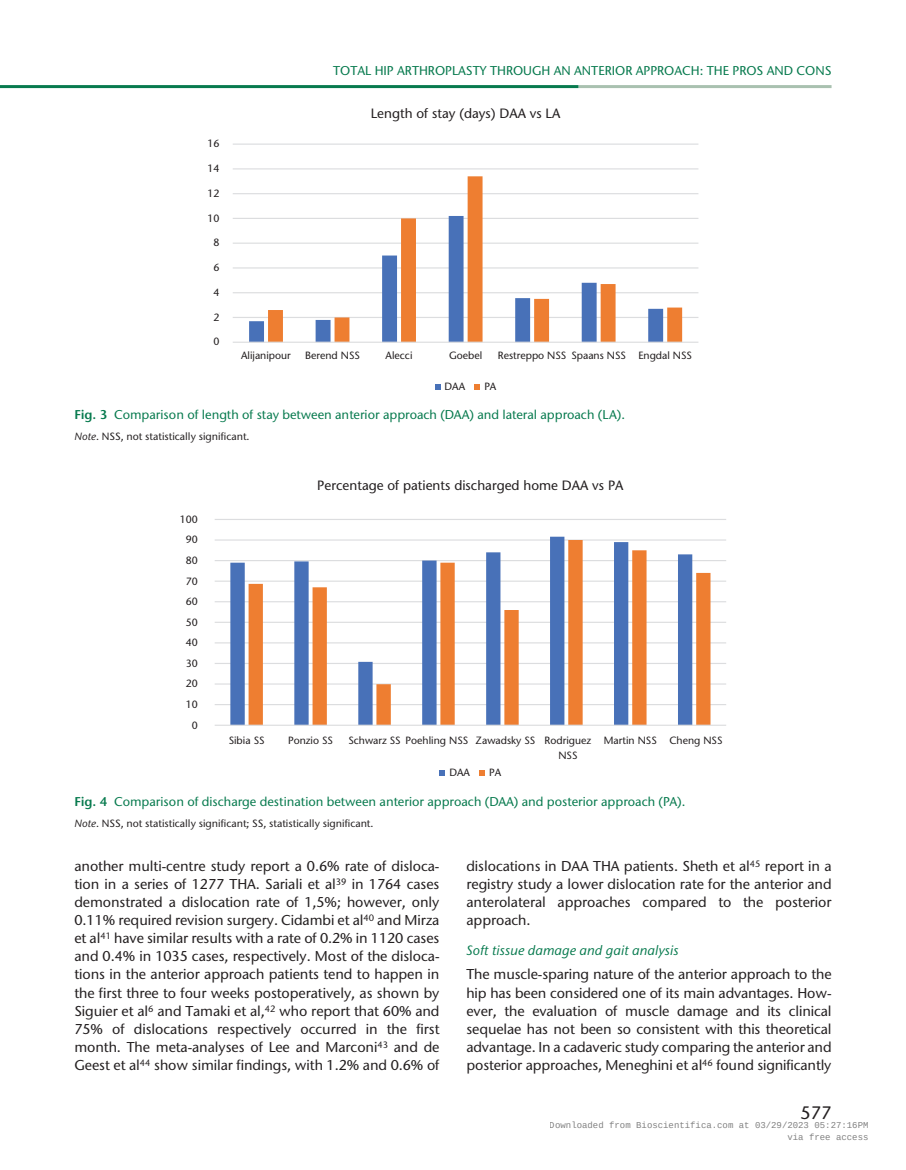
<style>
.page{position:relative;width:906px;height:1170px;background:#fff}
.page>*{position:absolute;margin:0;border:0;box-sizing:border-box;transform-origin:0 0}
.t1{font:500 18px "Stone Sans ITC Pro";color:#231f20}
.t2{font:500 14.25px/18px "Stone Sans ITC Pro";letter-spacing:-.005em;color:#231f20;text-align:justify}
.t3{font:500 13.5px "Stone Sans Std";color:#231f20}
.t4{font:italic 500 13.5px "Stone Sans ITC Pro";color:#077a4e}
.t5{font:500 12.75px "Stone Sans ITC Pro";color:#077a4e}
.t6{font:500 10.5px/15px "Stone Sans Std";color:#231f20}
.t7{font:500 10.5px "Stone Sans ITC Pro";color:#231f20}
.t8{font:9px/12px "Liberation Mono";color:rgb(0 0 0/.5);text-align:right}
.s1{font-weight:600}
.s2{font-style:italic}
</style>
<div class="page">
<hr style="left:578px;top:85px;width:253px;height:3px;background:#a9c1b0">
<hr style="left:0;top:85px;width:578px;height:3px;background:#077a4e">
<hr style="left:215px;top:704px;width:511px;height:1px;background:#dcdddf">
<hr style="left:215px;top:683px;width:511px;height:1px;background:#dcdddf">
<hr style="left:215px;top:662px;width:511px;height:2px;background:#dcdddf">
<hr style="left:215px;top:642px;width:511px;height:1px;background:#dcdddf">
<hr style="left:215px;top:621px;width:511px;height:2px;background:#dcdddf">
<hr style="left:215px;top:601px;width:511px;height:1px;background:#dcdddf">
<hr style="left:215px;top:580px;width:511px;height:1px;background:#dcdddf">
<hr style="left:215px;top:560px;width:511px;height:1px;background:#dcdddf">
<hr style="left:215px;top:539px;width:511px;height:1px;background:#dcdddf">
<hr style="left:215px;top:519px;width:511px;height:1px;background:#dcdddf">
<svg style="left:230px;top:536px;width:462px;height:188px"></svg>
<svg style="left:248px;top:540px;width:462px;height:184px"></svg>
<hr style="left:215px;top:724px;width:511px;height:1px;background:#dcdddf">
<svg style="left:439px;top:770px;width:6px;height:6px"></svg>
<svg style="left:479px;top:770px;width:6px;height:6px"></svg>
<hr style="left:233px;top:317px;width:465px;height:1px;background:#dcdddf">
<hr style="left:233px;top:292px;width:465px;height:1px;background:#dcdddf">
<hr style="left:233px;top:267px;width:465px;height:1px;background:#dcdddf">
<hr style="left:233px;top:242px;width:465px;height:2px;background:#dcdddf">
<hr style="left:233px;top:218px;width:465px;height:1px;background:#dcdddf">
<hr style="left:233px;top:193px;width:465px;height:1px;background:#dcdddf">
<hr style="left:233px;top:168px;width:465px;height:1px;background:#dcdddf">
<hr style="left:233px;top:143px;width:465px;height:2px;background:#dcdddf">
<svg style="left:249px;top:242px;width:19px;height:99px"></svg>
<svg style="left:268px;top:176px;width:414px;height:165px"></svg>
<hr style="left:233px;top:341px;width:465px;height:2px;background:#dcdddf">
<svg style="left:435px;top:384px;width:5px;height:5px"></svg>
<svg style="left:474px;top:384px;width:6px;height:5px"></svg>
<p class="t5" style="left:333px;top:63px;width:16px">Total</p>
<p class="t5" style="left:375px;top:63px;width:7px">hip</p>
<p class="t5" style="left:397px;top:63px;width:9px">arthroplast</p>
<p class="t5" style="left:480px;top:63px;width:20px">y through</p>
<p class="t5" style="left:554px;top:63px;width:29px">an anterior</p>
<p class="t5" style="left:636px;top:63px;width:9px">approach</p>
<p class="t5" style="left:700px;top:63px;width:16px">: the</p>
<p class="t5" style="left:732px;top:63px;width:9px">pros</p>
<p class="t5" style="left:766px;top:63px;width:10px">and</p>
<p class="t5" style="left:796px;top:63px;width:10px">cons</p>
<p class="t6" style="left:207px;top:136px;width:14px">16</p>
<p class="t6" style="left:207px;top:161px;width:14px">14</p>
<p class="t6" style="left:207px;top:186px;width:14px">12</p>
<p class="t6" style="left:207px;top:210px;width:14px">10</p>
<p class="t6" style="left:213px;top:235px;width:8px">8</p>
<p class="t6" style="left:213px;top:260px;width:8px">6</p>
<p class="t6" style="left:213px;top:284px;width:8px">4</p>
<p class="t6" style="left:213px;top:309px;width:8px">2</p>
<p class="t6" style="left:213px;top:334px;width:8px">0</p>
<p class="t3" style="left:371px;top:105px;width:191px">Length of stay (days) DAA vs LA</p>
<p class="t6" style="left:241px;top:348px;width:51px">Alijanipour</p>
<p class="t6" style="left:305px;top:348px;width:56px">Berend NSS</p>
<p class="t6" style="left:386px;top:348px;width:28px">Alecci</p>
<p class="t6" style="left:449px;top:348px;width:35px">Goebel</p>
<p class="t6" style="left:498px;top:348px;width:196px">Restreppo NSS Spaans NSS Engdal NSS</p>
<p class="t6" style="left:444px;top:378px;width:22px">DAA</p>
<p class="t6" style="left:484px;top:378px;width:14px">PA</p>
<p class="t5" style="left:74px;top:407px;width:552px"><span class="s1">Fig. 3</span> Comparison of length of stay between anterior approach (DAA) and lateral approach (LA).</p>
<p class="t7" style="left:74px;top:430px;width:177px"><span class="s2">Note</span>. NSS, not statistically significant.</p>
<p class="t6" style="left:180px;top:511px;width:20px">100</p>
<p class="t6" style="left:186px;top:532px;width:14px">90</p>
<p class="t6" style="left:186px;top:553px;width:14px">80</p>
<p class="t6" style="left:186px;top:573px;width:14px">70</p>
<p class="t6" style="left:186px;top:594px;width:14px">60</p>
<p class="t6" style="left:186px;top:614px;width:14px">50</p>
<p class="t6" style="left:186px;top:635px;width:14px">40</p>
<p class="t6" style="left:186px;top:655px;width:14px">30</p>
<p class="t6" style="left:186px;top:676px;width:14px">20</p>
<p class="t6" style="left:186px;top:696px;width:14px">10</p>
<p class="t6" style="left:192px;top:717px;width:8px">0</p>
<p class="t3" style="left:317px;top:477px;width:308px">Percentage of patients discharged home DAA vs PA</p>
<p class="t6" style="left:229px;top:732px;width:37px">Sibia SS</p>
<p class="t6" style="left:288px;top:732px;width:46px">Ponzio SS</p>
<p class="t6" style="left:558px;top:732px;width:34px;text-indent:-210px">Schwarz SS Poehling NSS Zawadsky SS Rodriguez<br>NSS</p>
<p class="t6" style="left:604px;top:732px;width:120px">Martin NSS Cheng NSS</p>
<p class="t6" style="left:449px;top:765px;width:22px">DAA</p>
<p class="t6" style="left:489px;top:765px;width:14px">PA</p>
<p class="t5" style="left:74px;top:793px;width:612px"><span class="s1">Fig. 4</span> Comparison of discharge destination between anterior approach (DAA) and posterior approach (PA).</p>
<p class="t7" style="left:74px;top:816px;width:301px"><span class="s2">Note</span>. NSS, not statistically significant; SS, statistically significant.</p>
<p class="t2" style="left:74px;top:857px;width:366px">another multi-centre study report a 0.6% rate of disloca&shy;tion in a series of 1277 THA. Sariali et al<sup>39</sup> in 1764 cases demonstrated a dislocation rate of 1,5%; however, only 0.11% required revision surgery. Cidambi et al<sup>40</sup> and Mirza et al<sup>41</sup> have similar results with a rate of 0.2% in 1120 cases and 0.4% in 1035 cases, respectively. Most of the disloca&shy;tions in the anterior approach patients tend to happen in the first three to four weeks postoperatively, as shown by Siguier et al<sup>6</sup> and Tamaki et al,<sup>42</sup> who report that 60% and 75% of dislocations respectively occurred in the first month. The meta-analyses of Lee and Marconi<sup>43</sup> and de Geest et al<sup>44</sup> show similar findings, with 1.2% and 0.6% of</p>
<p class="t2" style="left:466px;top:857px;width:367px">dislocations in DAA THA patients. Sheth et al<sup>45</sup> report in a registry study a lower dislocation rate for the anterior and anterolateral approaches compared to the posterior approach.</p>
<p class="t4" style="left:466px;top:942px;width:214px">Soft tissue damage and gait analysis</p>
<p class="t2" style="left:466px;top:965px;width:366px">The muscle-sparing nature of the anterior approach to the hip has been considered one of its main advantages. How&shy;ever, the evaluation of muscle damage and its clinical sequelae has not been so consistent with this theoretical advantage. In a cadaveric study comparing the anterior and posterior approaches, Meneghini et al<sup>46</sup> found significantly</p>
<p class="t1" style="left:800px;top:1101px;width:32px">577</p>
<p class="t8" style="left:550px;top:1119px;width:320px">Downloaded from Bioscientifica.com at 03/29/2023 05:27:16PM via free access</p>
</div>
